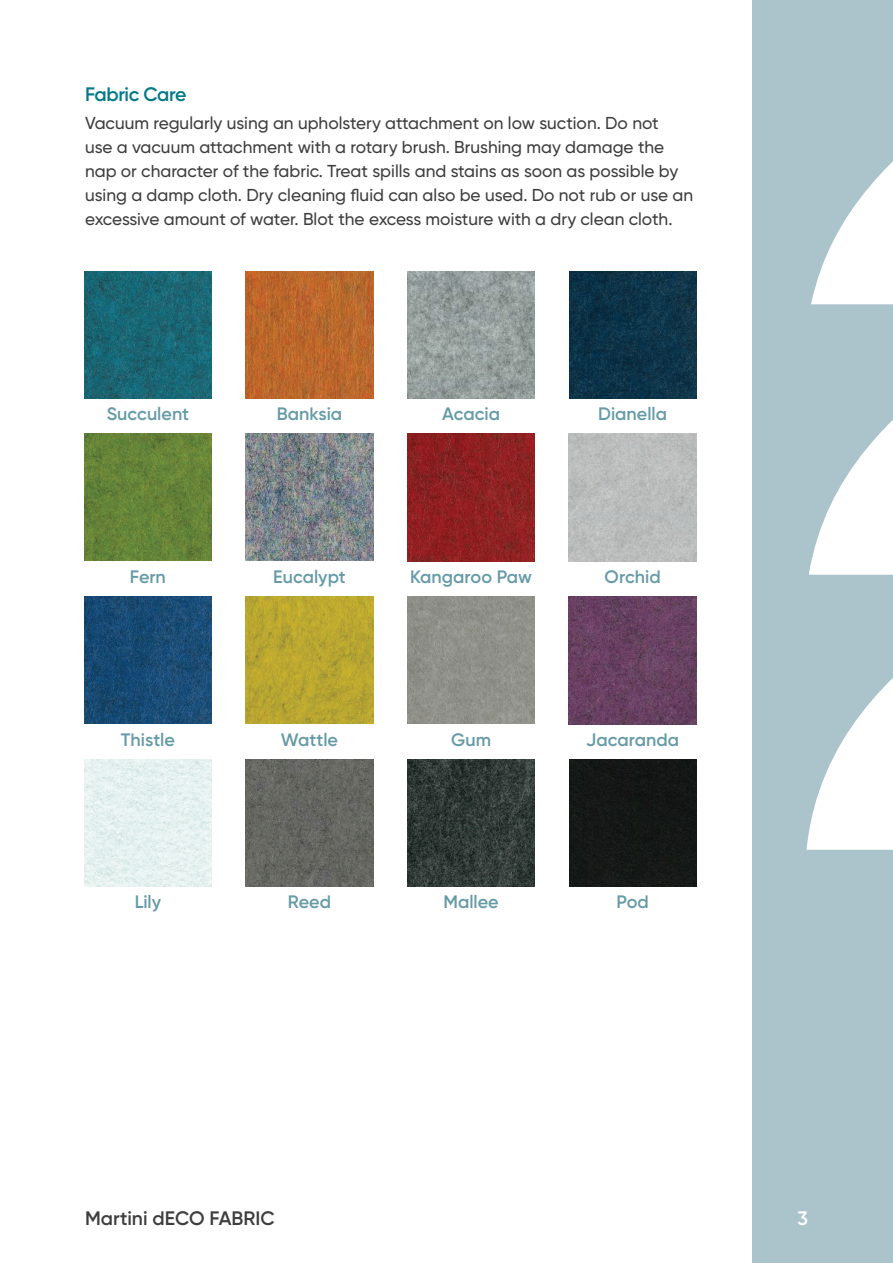
<style>
.page{position:relative;width:893px;height:1263px;background:#fff}
.page>*{position:absolute;margin:0;border:0;box-sizing:border-box;transform-origin:0 0}
.t1{font:600 19.5px "Gilroy";color:#3e3e3f}
.t2{font:600 19.5px "Gilroy";letter-spacing:-.025em;color:#007988}
.t3{font:600 19.5px "Gilroy";color:#fff}
.t4{font:600 18px "Gilroy";color:#659aa7}
.t5{font:500 17.25px/24px "Gilroy";color:#3e3e3f}
</style>
<div class="page">
<div style="left:753px;top:0;width:140px;height:1263px;background:#abc3cb"></div>
<svg style="left:806px;top:161px;width:87px;height:689px"></svg>
<img style="left:84px;top:271px;width:127px;height:127px">
<img style="left:246px;top:271px;width:127px;height:127px">
<img style="left:407px;top:271px;width:128px;height:128px">
<img style="left:569px;top:271px;width:127px;height:127px">
<img style="left:84px;top:434px;width:127px;height:127px">
<img style="left:246px;top:434px;width:127px;height:127px">
<img style="left:407px;top:434px;width:128px;height:127px">
<img style="left:569px;top:434px;width:127px;height:127px">
<img style="left:84px;top:597px;width:127px;height:127px">
<img style="left:246px;top:597px;width:127px;height:127px">
<img style="left:407px;top:597px;width:128px;height:127px">
<img style="left:569px;top:597px;width:127px;height:127px">
<img style="left:84px;top:759px;width:127px;height:128px">
<img style="left:246px;top:759px;width:127px;height:128px">
<img style="left:407px;top:759px;width:128px;height:128px">
<div style="left:569px;top:759px;width:127px;height:128px;background:#141816"></div>
<p class="t2" style="left:85px;top:82px;width:103px">Fabric Care</p>
<p class="t5" style="left:85px;top:111px;width:609px">Vacuum regularly using an upholstery attachment on low suction. Do not<br>use a vacuum attachment with a rotary brush. Brushing may damage the nap or character of the fabric. Treat spills and stains as soon as possible by using a damp cloth. Dry cleaning fluid can also be used. Do not rub or use an excessive amount of water. Blot the excess moisture with a dry clean cloth.</p>
<p class="t4" style="left:107px;top:403px;width:84px">Succulent</p>
<p class="t4" style="left:277px;top:403px;width:67px">Banksia</p>
<p class="t4" style="left:442px;top:403px;width:59px">Acacia</p>
<p class="t4" style="left:598px;top:403px;width:71px">Dianella</p>
<p class="t4" style="left:130px;top:565px;width:38px">Fern</p>
<p class="t4" style="left:273px;top:565px;width:74px">Eucalypt</p>
<p class="t4" style="left:410px;top:565px;width:124px">Kangaroo Paw</p>
<p class="t4" style="left:605px;top:565px;width:58px">Orchid</p>
<p class="t4" style="left:121px;top:728px;width:56px">Thistle</p>
<p class="t4" style="left:281px;top:728px;width:59px">Wattle</p>
<p class="t4" style="left:451px;top:728px;width:41px">Gum</p>
<p class="t4" style="left:586px;top:728px;width:95px">Jacaranda</p>
<p class="t4" style="left:135px;top:891px;width:28px">Lily</p>
<p class="t4" style="left:288px;top:891px;width:45px">Reed</p>
<p class="t4" style="left:443px;top:891px;width:57px">Mallee</p>
<p class="t4" style="left:616px;top:891px;width:34px">Pod</p>
<p class="t1" style="left:85px;top:1206px;width:191px">Martini dECO FABRIC</p>
<p class="t3" style="left:797px;top:1206px;width:12px">3</p>
</div>
